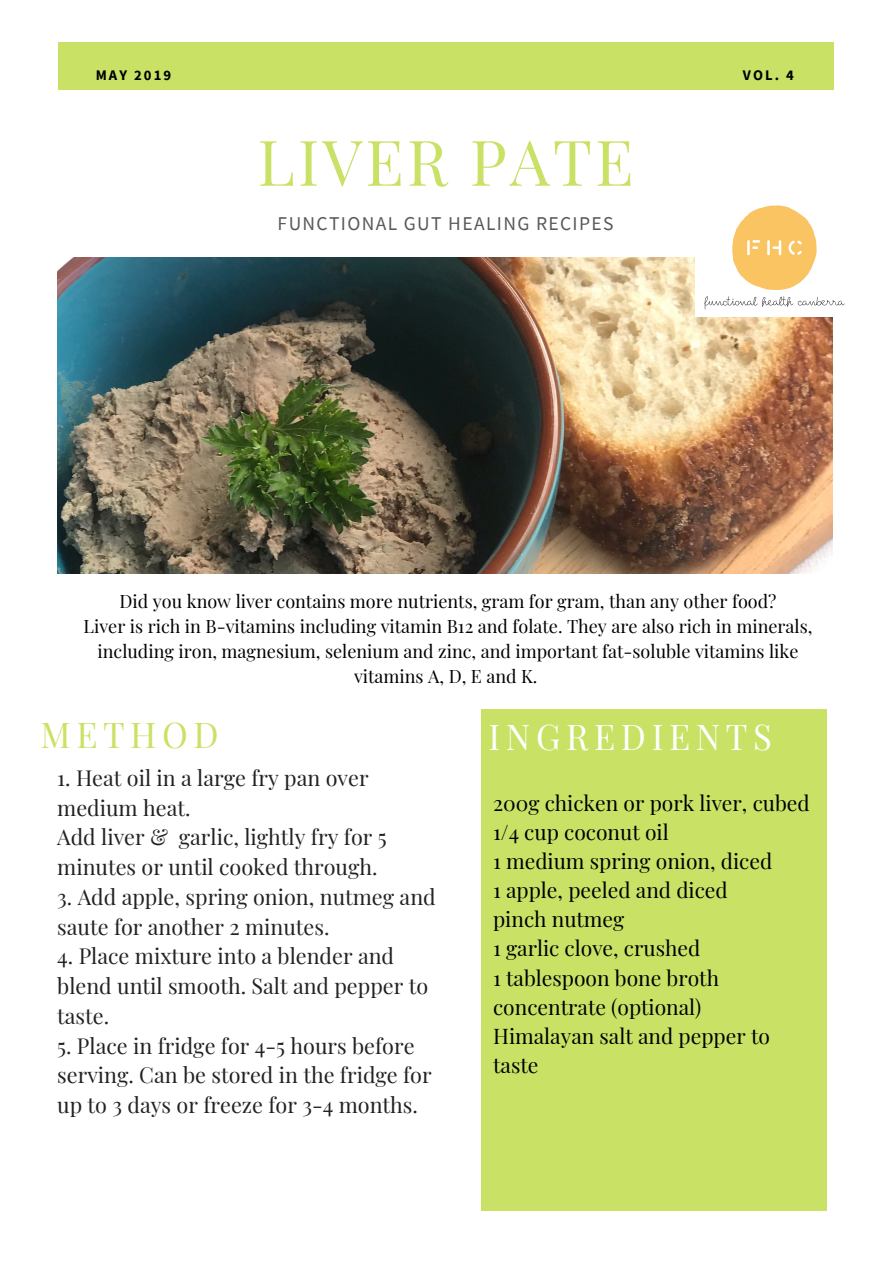
<style>
.page{position:relative;width:894px;height:1264px;background:#fff}
.page>*{position:absolute;margin:0;border:0;box-sizing:border-box;transform-origin:0 0}
.t1{font:63px "Playfair Display";letter-spacing:.05em;color:#c9e265}
.t2{font:34.8px "Playfair Display";letter-spacing:.16em;color:#fff}
.t3{font:34.8px "Playfair Display";letter-spacing:.16em;color:#c9e265}
.t4{font:21.6px/29.7px "Playfair Display";color:#222}
.t5{font:21px/29.1px "Playfair Display";color:#000}
.t6{font:19.5px "Source Sans Pro";letter-spacing:.07em;color:#595959}
.t7{font:18px/24.8px "Playfair Display";color:#000;text-align:center}
.t8{font:700 14.7px "Source Sans Pro";letter-spacing:.14em;color:#000}
</style>
<div class="page">
<div style="left:58px;top:43px;width:775px;height:46px;background:#c9e265"></div>
<div style="left:481px;top:709px;width:345px;height:501px;background:#c9e265"></div>
<img style="left:57px;top:258px;width:775px;height:315px">
<img style="left:695px;top:205px;width:150px;height:112px">
<p class="t8" style="left:96px;top:65px;width:77px">MAY 2019</p>
<p class="t8" style="left:742px;top:65px;width:52px">VOL. 4</p>
<h1 class="t1" style="left:257px;top:118px;width:377px">LIVER PATE</h1>
<p class="t6" style="left:277px;top:211px;width:337px">FUNCTIONAL GUT HEALING RECIPES</p>
<p class="t7" style="left:84px;top:588px;width:730px">Did you know liver contains more nutrients, gram for gram, than any other food?<br>Liver is rich in B-vitamins including vitamin B12 and folate. They are also rich in minerals, including iron, magnesium, selenium and zinc, and important fat-soluble vitamins like vitamins A, D, E and K.</p>
<h2 class="t3" style="left:40px;top:710px;width:180px">METHOD</h2>
<h2 class="t2" style="left:488px;top:712px;width:285px">INGREDIENTS</h2>
<p class="t4" style="left:57px;top:762px;width:331px">1. Heat oil in a large fry pan over medium heat.<br>Add liver &amp; garlic, lightly fry for 5 minutes or until cooked through.</p>
<p class="t4" style="left:57px;top:880px;width:380px">3. Add apple, spring onion, nutmeg and saute for another 2 minutes.</p>
<p class="t4" style="left:57px;top:940px;width:372px">4. Place mixture into a blender and blend until smooth. Salt and pepper to taste.</p>
<p class="t4" style="left:57px;top:1029px;width:376px">5. Place in fridge for 4-5 hours before serving. Can be stored in the fridge for up to 3 days or freeze for 3-4 months.</p>
<p class="t5" style="left:493px;top:787px;width:318px">200g chicken or pork liver, cubed<br>1/4 cup coconut oil<br>1 medium spring onion, diced<br>1 apple, peeled and diced<br>pinch nutmeg<br>1 garlic clove, crushed<br>1 tablespoon bone broth concentrate (optional)<br>Himalayan salt and pepper to taste</p>
</div>
